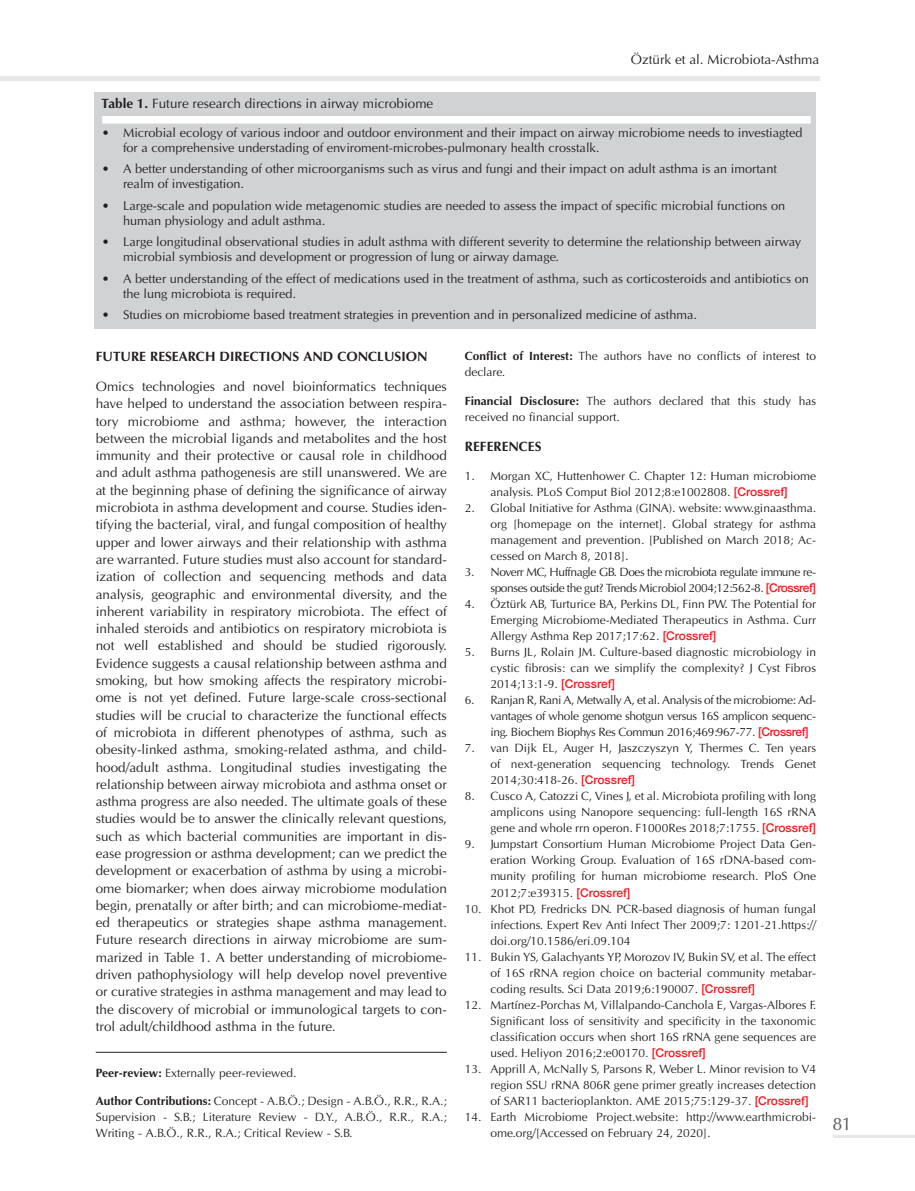
<style>
.page{position:relative;width:915px;height:1191px;background:#fff}
.page>*{position:absolute;margin:0;border:0;box-sizing:border-box;transform-origin:0 0}
.t1{font:18px "Optima Normal Tr";color:#57585a}
.t2{font:13.5px/17.2px "Optima Normal Tr";color:#231f20;text-align:justify}
.t3{font:13.5px "Optima Bold Tr";color:#231f20}
.t4{font:12.75px/15px "Optima Normal Tr";color:#231f20}
.t5{font:12px/16px "Optima Normal Tr";color:#231f20;text-align:justify}
.t6{font:12px/16px "Optima Normal Tr";letter-spacing:-.035em;color:#231f20;text-align:right}
.s1{font-family:"Optima Bold Tr"}
.s2{font-family:"Helvetica Neue";font-weight:500;color:#ee1d23}
</style>
<div class="page">
<hr style="left:96px;top:1052px;width:350px;height:1px;background:#231f20">
<div style="left:95px;top:92px;width:720px;height:237px;background:#d1d2d4"></div>
<div style="left:102px;top:116px;width:708px;height:7px;background:#fff"></div>
<hr style="left:0;top:77px;width:819px;height:4px;background:#e6e7e9">
<hr style="left:833px;top:1135px;width:81px;height:3px;background:#e6e7e9">
<p class="t2" style="left:630px;top:51px;width:190px">Öztürk et al. Microbiota-Asthma</p>
<p class="t2" style="left:102px;top:95px;width:333px"><span class="s1">Table 1.</span> Future research directions in airway microbiome</p>
<p class="t4" style="left:123px;top:125px;width:680px;text-indent:-21px">• Microbial ecology of various indoor and outdoor environment and their impact on airway microbiome needs to investiagted for a comprehensive understading of enviroment-microbes-pulmonary health crosstalk.</p>
<p class="t4" style="left:123px;top:162px;width:655px;text-indent:-21px">• A better understanding of other microorganisms such as virus and fungi and their impact on adult asthma is an imortant realm of investigation.</p>
<p class="t4" style="left:123px;top:198px;width:663px;text-indent:-21px">• Large-scale and population wide metagenomic studies are needed to assess the impact of specific microbial functions on human physiology and adult asthma.</p>
<p class="t4" style="left:123px;top:234px;width:679px;text-indent:-21px">• Large longitudinal observational studies in adult asthma with different severity to determine the relationship between airway microbial symbiosis and development or progression of lung or airway damage.</p>
<p class="t4" style="left:123px;top:271px;width:687px;text-indent:-21px">• A better understanding of the effect of medications used in the treatment of asthma, such as corticosteroids and antibiotics on the lung microbiota is required.</p>
<p class="t4" style="left:102px;top:307px;width:596px">• Studies on microbiome based treatment strategies in prevention and in personalized medicine of asthma.</p>
<p class="t3" style="left:96px;top:348px;width:333px">FUTURE RESEARCH DIRECTIONS AND CONCLUSION</p>
<p class="t2" style="left:96px;top:378px;width:353px">Omics technologies and novel bioinformatics techniques have helped to understand the association between respira&shy;tory microbiome and asthma; however, the interaction between the microbial ligands and metabolites and the host immunity and their protective or causal role in childhood and adult asthma pathogenesis are still unanswered. We are at the beginning phase of defining the significance of airway microbiota in asthma development and course. Studies iden&shy;tifying the bacterial, viral, and fungal composition of healthy upper and lower airways and their relationship with asthma are warranted. Future studies must also account for standard&shy;ization of collection and sequencing methods and data analysis, geographic and environmental diversity, and the inherent variability in respiratory microbiota. The effect of inhaled steroids and antibiotics on respiratory microbiota is not well established and should be studied rigorously.<br>Evidence suggests a causal relationship between asthma and smoking, but how smoking affects the respiratory microbi&shy;ome is not yet defined. Future large-scale cross-sectional studies will be crucial to characterize the functional effects of microbiota in different phenotypes of asthma, such as obesity-linked asthma, smoking-related asthma, and child&shy;hood/adult asthma. Longitudinal studies investigating the relationship between airway microbiota and asthma onset or asthma progress are also needed. The ultimate goals of these studies would be to answer the clinically relevant questions, such as which bacterial communities are important in dis&shy;ease progression or asthma development; can we predict the development or exacerbation of asthma by using a microbi&shy;ome biomarker; when does airway microbiome modulation begin, prenatally or after birth; and can microbiome-mediat&shy;ed therapeutics or strategies shape asthma management.<br>Future research directions in airway microbiome are sum&shy;marized in Table 1. A better understanding of microbiome&shy;driven pathophysiology will help develop novel preventive or curative strategies in asthma management and may lead to the discovery of microbial or immunological targets to con&shy;trol adult/childhood asthma in the future.</p>
<p class="t5" style="left:96px;top:1064px;width:202px"><span class="s1">Peer-review:</span> Externally peer-reviewed.</p>
<p class="t5" style="left:96px;top:1093px;width:352px"><span class="s1">Author Contributions:</span> Concept - A.B.Ö.; Design - A.B.Ö., R.R., R.A.; Supervision - S.B.; Literature Review - D.Y., A.B.Ö., R.R., R.A.; Writing - A.B.Ö., R.R., R.A.; Critical Review - S.B.</p>
<p class="t5" style="left:464px;top:348px;width:352px"><span class="s1">Conflict of Interest:</span> The authors have no conflicts of interest to declare.</p>
<p class="t5" style="left:464px;top:392px;width:352px"><span class="s1">Financial Disclosure:</span> The authors declared that this study has received no financial support.</p>
<p class="t3" style="left:464px;top:438px;width:78px">REFERENCES</p>
<p class="t5" style="left:464px;top:467px;width:352px;text-align:center">1. Morgan XC, Huttenhower C. Chapter 12: Human microbiome analysis. PLoS Comput Biol 2012;8:e1002808. <span class="s2">[Crossref]</span></p>
<p class="t5" style="left:490px;top:500px;width:327px;text-indent:-26px">2. Global Initiative for Asthma (GINA). website: www.ginaasthma. org [homepage on the internet]. Global strategy for asthma management and prevention. [Published on March 2018; Ac&shy;cessed on March 8, 2018].</p>
<p class="t6" style="left:464px;top:564px;width:352px">3. Noverr MC, Huffnagle GB. Does the microbiota regulate immune re&shy;sponses outside the gut? Trends Microbiol 2004;12:562-8. <span class="s2">[Crossref]</span></p>
<p class="t5" style="left:490px;top:596px;width:327px;text-indent:-26px">4. Öztürk AB, Turturice BA, Perkins DL, Finn PW. The Potential for Emerging Microbiome-Mediated Therapeutics in Asthma. Curr Allergy Asthma Rep 2017;17:62. <span class="s2">[Crossref]</span></p>
<p class="t5" style="left:490px;top:644px;width:327px;text-indent:-26px">5. Burns JL, Rolain JM. Culture-based diagnostic microbiology in cystic fibrosis: can we simplify the complexity? J Cyst Fibros 2014;13:1-9. <span class="s2">[Crossref]</span></p>
<p class="t5" style="left:490px;top:692px;width:327px;text-indent:-26px">6. Ranjan R, Rani A, Metwally A, et al. Analysis of the microbiome: Ad&shy;vantages of whole genome shotgun versus 16S amplicon sequenc&shy;ing. Biochem Biophys Res Commun 2016;469:967-77. <span class="s2">[Crossref]</span></p>
<p class="t5" style="left:490px;top:740px;width:327px;text-indent:-26px">7. van Dijk EL, Auger H, Jaszczyszyn Y, Thermes C. Ten years of next-generation sequencing technology. Trends Genet 2014;30:418-26. <span class="s2">[Crossref]</span></p>
<p class="t5" style="left:490px;top:788px;width:327px;text-indent:-26px">8. Cusco A, Catozzi C, Vines J, et al. Microbiota profiling with long amplicons using Nanopore sequencing: full-length 16S rRNA gene and whole rrn operon. F1000Res 2018;7:1755. <span class="s2">[Crossref]</span></p>
<p class="t5" style="left:490px;top:836px;width:327px;text-indent:-26px">9. Jumpstart Consortium Human Microbiome Project Data Gen&shy;eration Working Group. Evaluation of 16S rDNA-based com&shy;munity profiling for human microbiome research. PloS One 2012;7:e39315. <span class="s2">[Crossref]</span></p>
<p class="t5" style="left:490px;top:900px;width:327px;text-indent:-26px">10. Khot PD, Fredricks DN. PCR-based diagnosis of human fungal infections. Expert Rev Anti Infect Ther 2009;7: 1201-21.https:// doi.org/10.1586/eri.09.104</p>
<p class="t5" style="left:490px;top:948px;width:327px;text-indent:-26px">11. Bukin YS, Galachyants YP, Morozov IV, Bukin SV, et al. The effect of 16S rRNA region choice on bacterial community metabar&shy;coding results. Sci Data 2019;6:190007. <span class="s2">[Crossref]</span></p>
<p class="t5" style="left:490px;top:996px;width:327px;text-indent:-26px">12. Martínez-Porchas M, Villalpando-Canchola E, Vargas-Albores F.<br>Significant loss of sensitivity and specificity in the taxonomic classification occurs when short 16S rRNA gene sequences are used. Heliyon 2016;2:e00170. <span class="s2">[Crossref]</span></p>
<p class="t5" style="left:490px;top:1060px;width:327px;text-indent:-26px">13. Apprill A, McNally S, Parsons R, Weber L. Minor revision to V4 region SSU rRNA 806R gene primer greatly increases detection of SAR11 bacterioplankton. AME 2015;75:129-37. <span class="s2">[Crossref]</span></p>
<p class="t5" style="left:490px;top:1108px;width:327px;text-indent:-26px">14. Earth Microbiome Project.website: http://www.earthmicrobi&shy;ome.org/[Accessed on February 24, 2020].</p>
<p class="t1" style="left:832px;top:1113px;width:21px">81</p>
</div>
